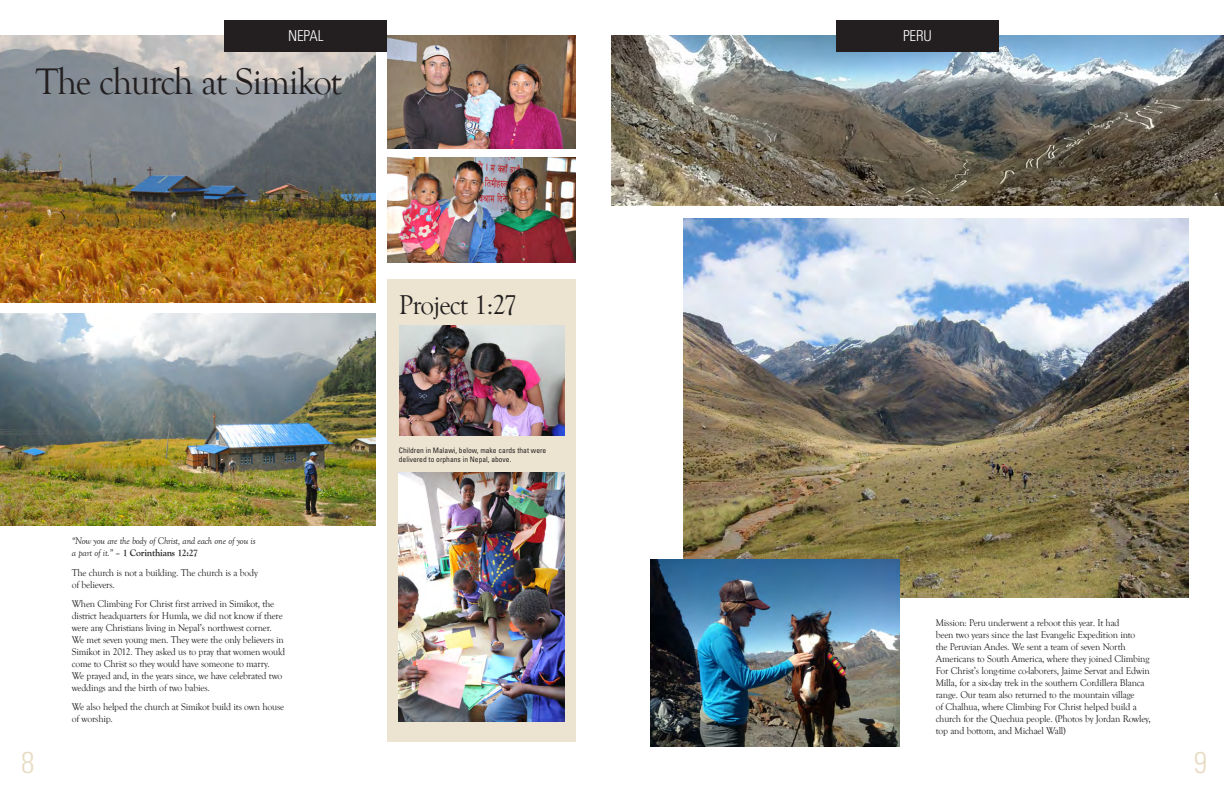
<style>
.page{position:relative;width:1224px;height:792px;background:#fff}
.page>*{position:absolute;margin:0;border:0;box-sizing:border-box;transform-origin:0 0}
.t1{font:38px "Goudy Old Style T";letter-spacing:-.03em;color:#231f20}
.t2{font:300 condensed 30px "Univers";color:#e8ddc4}
.t3{font:28px "Goudy Old Style T";letter-spacing:-.03em;color:#231f20}
.black_box{font:300 condensed 15px "Univers";letter-spacing:-.01em;color:#fff}
.body{font:10px/12px "Goudy Old Style T";letter-spacing:-.02em;color:#231f20}
.body-2{font:italic 10px/12px "Goudy Old Style T";letter-spacing:-.02em;color:#231f20}
.t4{font:condensed 7.5px/9px "Univers";color:#231f20}
.s1{font-style:normal}
.s2{font-weight:700;font-style:normal}
</style>
<div class="page">
<div style="left:387px;top:279px;width:189px;height:462px;background:#ece4d0"></div>
<img style="left:612px;top:36px;width:612px;height:169px">
<img style="left:0;top:314px;width:375px;height:211px">
<img style="left:0;top:36px;width:375px;height:266px">
<img style="left:387px;top:36px;width:189px;height:112px">
<img style="left:387px;top:158px;width:189px;height:105px">
<div style="left:836px;top:20px;width:163px;height:32px;background:#231f20"></div>
<img style="left:684px;top:219px;width:505px;height:378px">
<img style="left:650px;top:559px;width:250px;height:188px">
<img style="left:399px;top:473px;width:165px;height:249px">
<img style="left:399px;top:325px;width:165px;height:110px">
<div style="left:225px;top:20px;width:162px;height:32px;background:#231f20"></div>
<p class="black_box" style="left:288px;top:27px;width:37px">NEPAL</p>
<p class="t1" style="left:36px;top:60px;width:307px">The church at Simikot</p>
<p class="body-2" style="left:72px;top:535px;width:185px">“Now you are the body of Christ, and each one of you is a part of it.” <span class="s1">–</span> <span class="s2">1 Corinthians 12:27</span></p>
<p class="body" style="left:72px;top:567px;width:188px">The church is not a building. The church is a body of believers.</p>
<p class="body" style="left:72px;top:598px;width:215px">When Climbing For Christ first arrived in Simikot, the district headquarters for Humla, we did not know if there were any Christians living in Nepal’s northwest corner.<br>We met seven young men. They were the only believers in Simikot in 2012. They asked us to pray that women would come to Christ so they would have someone to marry.<br>We prayed and, in the years since, we have celebrated two weddings and the birth of two babies.</p>
<p class="body" style="left:72px;top:701px;width:214px">We also helped the church at Simikot build its own house of worship.</p>
<p class="t3" style="left:399px;top:289px;width:120px">Project 1:27</p>
<p class="t4" style="left:399px;top:445px;width:149px">Children in Malawi, below, make cards that were delivered to orphans in Nepal, above.</p>
<p class="black_box" style="left:903px;top:27px;width:30px">PERU</p>
<p class="body" style="left:936px;top:616px;width:217px">Mission: Peru underwent a reboot this year. It had<br>been two years since the last Evangelic Expedition into<br>the Peruvian Andes. We sent a team of seven North Americans to South America, where they joined Climbing For Christ’s long-time co-laborers, Jaime Servat and Edwin Milla, for a six-day trek in the southern Cordillera Blanca range. Our team also returned to the mountain village<br>of Chalhua, where Climbing For Christ helped build a church for the Quechua people. (Photos by Jordan Rowley, top and bottom, and Michael Wall)</p>
<h2 class="t2" style="left:21px;top:744px;width:15px">8</h2>
<h2 class="t2" style="left:1194px;top:744px;width:15px">9</h2>
</div>
